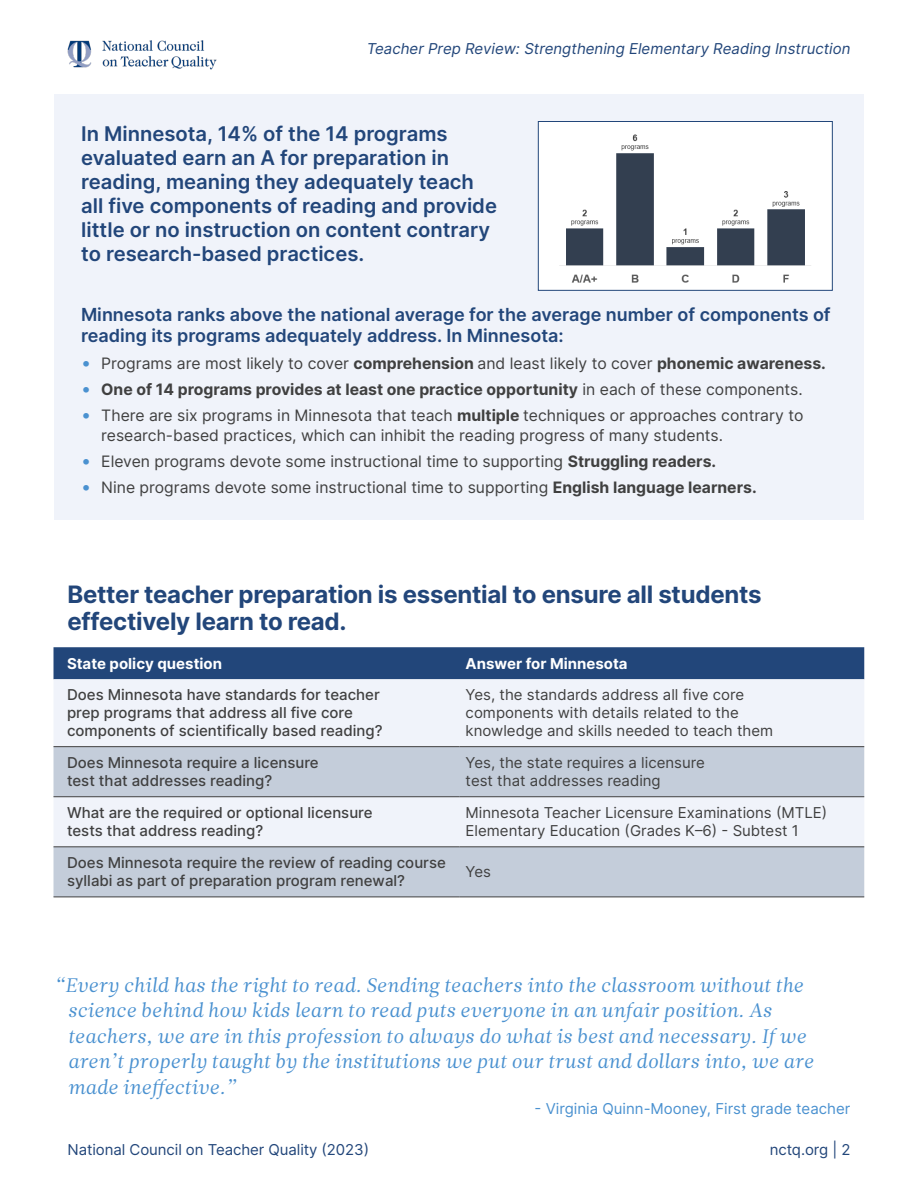
<style>
.page{position:relative;width:918px;height:1188px;background:#fff}
.page>*{position:absolute;margin:0;border:0;box-sizing:border-box;transform-origin:0 0}
.t1{font:700 24px/27px "Inter";letter-spacing:-.01em;color:#22467a}
.t2{font:600 20.25px/24px "Inter";color:#22467a}
.quote{font:19.5px/25.5px "Leitura News Italic 1";color:#4a91d0}
.Sidebar_header{font:600 18px/21px "Inter";color:#22467a}
.t3{font:15.75px/19.5px "Inter";color:#404040}
.t4{font:700 15.75px "Inter";color:#404040}
.table_row_title{font:500 15px/18px "Inter";color:#404040}
.Table_text{font:15px/18px "Inter";color:#404040}
.t5{font:italic 15px "Inter";color:#22467a}
.t6{font:15px "Inter";letter-spacing:-.005em;color:#22467a}
.quote_attribute{font:15px "Inter";color:#4a91d0}
.column_heading_larger{font:700 15px "Inter";color:#fff}
.s1{font-size:18px;color:#4a91d0}
.s2{font-weight:700}
.s3{font-weight:400;font-size:18px;color:#4a91d0}
.s4{font-weight:400}
</style>
<div class="page">
<img style="left:67px;top:40px;width:150px;height:30px">
<div style="left:54px;top:94px;width:810px;height:426px;background:#f0f3fa"></div>
<div style="left:538px;top:122px;width:294px;height:168px;background:#fff"></div>
<img style="left:559px;top:134px;width:252px;height:149px">
<div style="left:538px;top:121px;width:295px;height:170px;border:1px solid #22467a"></div>
<div style="left:54px;top:647px;width:810px;height:32px;background:#22467a"></div>
<div style="left:54px;top:679px;width:810px;height:67px;background:#f0f3fa"></div>
<svg style="left:54px;top:747px;width:810px;height:150px;fill:#c4cdda"></svg>
<hr style="left:54px;top:746px;width:406px;height:1px;background:#404040">
<hr style="left:460px;top:746px;width:404px;height:1px;background:#404040">
<hr style="left:54px;top:796px;width:406px;height:1px;background:#404040">
<hr style="left:460px;top:796px;width:404px;height:1px;background:#404040">
<hr style="left:54px;top:846px;width:406px;height:1px;background:#404040">
<hr style="left:460px;top:846px;width:404px;height:1px;background:#404040">
<hr style="left:54px;top:897px;width:406px;height:1px;background:#404040">
<hr style="left:460px;top:897px;width:404px;height:1px;background:#404040">
<p class="t5" style="left:367px;top:38px;width:485px">Teacher Prep Review: Strengthening Elementary Reading Instruction</p>
<h3 class="t2" style="left:81px;top:121px;width:417px">In Minnesota, 14% of the 14 programs evaluated earn an A for preparation in reading, meaning they adequately teach all five components of reading and provide little or no instruction on content contrary to research-based practices.</h3>
<p class="Sidebar_header" style="left:81px;top:304px;width:751px">Minnesota ranks above the national average for the average number of components of reading its programs adequately address. In Minnesota:</p>
<p class="t3" style="left:81px;top:353px;width:746px"><span class="s1">•</span> Programs are most likely to cover <span class="s2">comprehension</span> and least likely to cover <span class="s2">phonemic awareness.</span></p>
<p class="t4" style="left:81px;top:377px;width:723px"><span class="s3">•</span> One of 14 programs provides at least one practice opportunity <span class="s4">in each of these components.</span></p>
<p class="t3" style="left:101px;top:405px;width:704px;text-indent:-20px"><span class="s1">•</span> There are six programs in Minnesota that teach <span class="s2">multiple</span> techniques or approaches contrary to research-based practices, which can inhibit the reading progress of many students.</p>
<p class="t3" style="left:81px;top:451px;width:637px"><span class="s1">•</span> Eleven programs devote some instructional time to supporting <span class="s2">Struggling readers.</span></p>
<p class="t3" style="left:81px;top:477px;width:677px"><span class="s1">•</span> Nine programs devote some instructional time to supporting <span class="s2">English language learners.</span></p>
<h2 class="t1" style="left:68px;top:580px;width:696px">Better teacher preparation is essential to ensure all students effectively learn to read.</h2>
<p class="column_heading_larger" style="left:67px;top:652px;width:157px">State policy question</p>
<p class="column_heading_larger" style="left:466px;top:652px;width:164px">Answer for Minnesota</p>
<p class="table_row_title" style="left:67px;top:685px;width:317px">Does Minnesota have standards for teacher prep programs that address all five core components of scientifically based reading?</p>
<p class="Table_text" style="left:466px;top:685px;width:309px">Yes, the standards address all five core components with details related to the knowledge and skills needed to teach them</p>
<p class="table_row_title" style="left:67px;top:753px;width:253px">Does Minnesota require a licensure test that addresses reading?</p>
<p class="Table_text" style="left:466px;top:753px;width:241px">Yes, the state requires a licensure test that addresses reading</p>
<p class="table_row_title" style="left:67px;top:803px;width:307px">What are the required or optional licensure tests that address reading?</p>
<p class="Table_text" style="left:466px;top:803px;width:363px">Minnesota Teacher Licensure Examinations (MTLE)<br>Elementary Education (Grades K–6) - Subtest 1</p>
<p class="table_row_title" style="left:67px;top:853px;width:380px">Does Minnesota require the review of reading course syllabi as part of preparation program renewal?</p>
<p class="Table_text" style="left:466px;top:862px;width:27px">Yes</p>
<p class="quote" style="left:68px;top:973px;width:747px;text-indent:-14px">“Every child has the right to read. Sending teachers into the classroom without the science behind how kids learn to read puts everyone in an unfair position. As teachers, we are in this profession to always do what is best and necessary. If we aren’t properly taught by the institutions we put our trust and dollars into, we are made ineffective.”</p>
<p class="quote_attribute" style="left:535px;top:1097px;width:317px">- Virginia Quinn-Mooney, First grade teacher</p>
<p class="t6" style="left:68px;top:1139px;width:303px">National Council on Teacher Quality (2023)</p>
<p class="t6" style="left:770px;top:1139px;width:82px">nctq.org | 2</p>
</div>
